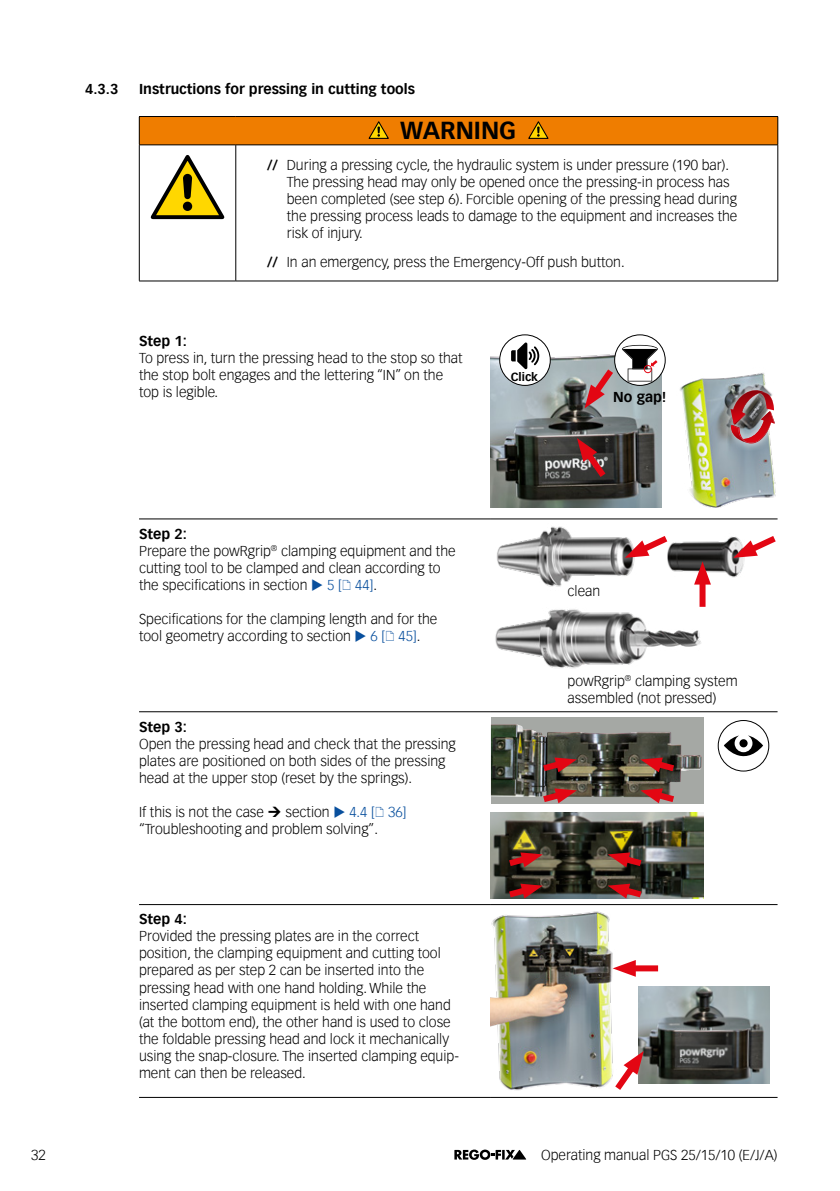
<style>
.page{position:relative;width:840px;height:1191px;background:#fff}
.page>*{position:absolute;margin:0;border:0;box-sizing:border-box;transform-origin:0 0}
.Headline_Einleitung{font:700 24px "Vectora Com";color:#000}
.Tabellentext{font:300 14px/17px "Vectora Com";color:#000}
.Tabellentext-2{font:700 14px "Vectora Com";color:#000}
.Text{font:700 14px "Vectora Com";color:#000}
.t1{font:700 11.6px "Vectora Com";color:#000}
.s1{font-weight:700}
.s2{color:#084f9d}
</style>
<div class="page">
<svg style="left:454px;top:1149px;width:72px;height:10px"></svg>
<div style="left:139px;top:116px;width:638px;height:29px;background:#ef7d00"></div>
<hr style="left:139px;top:116px;width:97px;height:1px;background:#000">
<svg style="left:139px;top:117px;width:1px;height:27px"></svg>
<hr style="left:236px;top:116px;width:541px;height:1px;background:#000">
<svg style="left:777px;top:117px;width:1px;height:28px"></svg>
<hr style="left:139px;top:144px;width:97px;height:1px;background:#000">
<hr style="left:139px;top:145px;width:1px;height:136px;background:#000">
<hr style="left:236px;top:144px;width:541px;height:1px;background:#000">
<hr style="left:235px;top:145px;width:1px;height:136px;background:#000">
<hr style="left:777px;top:145px;width:1px;height:136px;background:#000">
<hr style="left:139px;top:281px;width:97px;height:1px;background:#000">
<hr style="left:236px;top:281px;width:541px;height:1px;background:#000">
<svg style="left:368px;top:121px;width:20px;height:18px"></svg>
<svg style="left:528px;top:121px;width:20px;height:18px"></svg>
<svg style="left:150px;top:155px;width:74px;height:64px"></svg>
<hr style="left:139px;top:518px;width:351px;height:1px;background:#000">
<hr style="left:490px;top:518px;width:287px;height:1px;background:#000">
<hr style="left:139px;top:711px;width:351px;height:1px;background:#000">
<hr style="left:490px;top:711px;width:287px;height:1px;background:#000">
<hr style="left:139px;top:904px;width:351px;height:1px;background:#000">
<hr style="left:490px;top:904px;width:287px;height:1px;background:#000">
<hr style="left:139px;top:1097px;width:351px;height:1px;background:#000">
<hr style="left:490px;top:1097px;width:287px;height:1px;background:#000">
<img style="left:660px;top:359px;width:116px;height:148px">
<svg style="left:721px;top:382px;width:55px;height:70px"></svg>
<svg style="left:730px;top:390px;width:44px;height:53px;background:#9f5c61"></svg>
<img style="left:490px;top:334px;width:170px;height:173px">
<svg style="left:576px;top:438px;width:35px;height:45px;background:#623435"></svg>
<div style="left:499px;top:335px;width:51px;height:50px;background:#fff;border-radius:50%"></div>
<svg style="left:511px;top:342px;width:28px;height:27px"></svg>
<div style="left:499px;top:334px;width:51px;height:52px;border:1px solid #000;border-radius:50%"></div>
<div style="left:614px;top:335px;width:50px;height:50px;background:#fff;border-radius:50%"></div>
<svg style="left:584px;top:345px;width:75px;height:63px"></svg>
<div style="left:614px;top:334px;width:51px;height:52px;border:1px solid #000;border-radius:50%"></div>
<img style="left:496px;top:526px;width:139px;height:61px">
<svg style="left:624px;top:530px;width:43px;height:29px"></svg>
<img style="left:667px;top:536px;width:77px;height:49px">
<svg style="left:732px;top:536px;width:44px;height:23px"></svg>
<div style="left:699px;top:576px;width:6px;height:31px;background:#e30613"></div>
<svg style="left:693px;top:561px;width:17px;height:23px"></svg>
<img style="left:495px;top:609px;width:206px;height:59px">
<div style="left:490px;top:717px;width:213px;height:87px;background:#a5a8a4"></div>
<img style="left:490px;top:724px;width:211px;height:73px">
<img style="left:490px;top:812px;width:213px;height:87px">
<svg style="left:723px;top:735px;width:39px;height:34px"></svg>
<div style="left:717px;top:720px;width:51px;height:51px;border:1px solid #000;border-radius:50%"></div>
<svg style="left:640px;top:755px;width:40px;height:20px"></svg>
<svg style="left:536px;top:755px;width:40px;height:20px"></svg>
<svg style="left:640px;top:786px;width:40px;height:18px"></svg>
<svg style="left:536px;top:786px;width:40px;height:18px"></svg>
<svg style="left:607px;top:882px;width:40px;height:17px"></svg>
<svg style="left:502px;top:882px;width:40px;height:17px"></svg>
<svg style="left:607px;top:850px;width:40px;height:20px"></svg>
<svg style="left:502px;top:850px;width:40px;height:20px"></svg>
<img style="left:490px;top:911px;width:241px;height:180px">
<div style="left:627px;top:965px;width:30px;height:6px;background:#e30613"></div>
<svg style="left:612px;top:960px;width:23px;height:16px"></svg>
<img style="left:638px;top:986px;width:130px;height:97px">
<svg style="left:609px;top:1051px;width:34px;height:40px"></svg>
<p class="Tabellentext-2" style="left:85px;top:80px;width:35px">4.3.3</p>
<p class="Tabellentext-2" style="left:139px;top:80px;width:277px">Instructions for pressing in cutting tools</p>
<p class="Headline_Einleitung" style="left:400px;top:116px;width:117px">WARNING</p>
<p class="Tabellentext" style="left:287px;top:157px;width:452px;text-indent:-20px"><span class="s1">//</span> During a pressing cycle, the hydraulic system is under pressure (190 bar).<br>The pressing head may only be opened once the pressing-in process has been completed (see step 6). Forcible opening of the pressing head during the pressing process leads to damage to the equipment and increases the risk of injury.</p>
<p class="Tabellentext" style="left:267px;top:253px;width:359px"><span class="s1">//</span> In an emergency, press the Emergency-Off push button.</p>
<p class="Tabellentext-2" style="left:139px;top:332px;width:49px">Step 1:</p>
<p class="Tabellentext" style="left:139px;top:349px;width:325px">To press in, turn the pressing head to the stop so that the stop bolt engages and the lettering “IN” on the top is legible.</p>
<p class="t1" style="left:510px;top:369px;width:29px">Click</p>
<p class="Text" style="left:613px;top:389px;width:55px">No gap!</p>
<p class="Tabellentext-2" style="left:139px;top:525px;width:49px">Step 2:</p>
<p class="Tabellentext" style="left:139px;top:542px;width:318px">Prepare the powRgrip<sup>®</sup> clamping equipment and the cutting tool to be clamped and clean according to the specifications in section <span class="s2">◆ 5 [ 44]</span>.</p>
<p class="Tabellentext" style="left:139px;top:610px;width:300px">Specifications for the clamping length and for the tool geometry according to section <span class="s2">◆ 6 [ 45]</span>.</p>
<p class="Tabellentext-2" style="left:139px;top:718px;width:49px">Step 3:</p>
<p class="Tabellentext" style="left:139px;top:735px;width:318px">Open the pressing head and check that the pressing plates are positioned on both sides of the pressing head at the upper stop (reset by the springs).</p>
<p class="Tabellentext" style="left:139px;top:803px;width:126px">If this is not the case</p>
<p class="Tabellentext" style="left:139px;top:803px;width:269px;text-indent:146px">section <span class="s2">◆ 4.4 [ 36] </span>-“Troubleshooting and problem solving”.</p>
<p class="Tabellentext-2" style="left:139px;top:911px;width:49px">Step 4:</p>
<p class="Tabellentext" style="left:139px;top:928px;width:321px">Provided the pressing plates are in the correct position, the clamping equipment and cutting tool prepared as per step 2 can be inserted into the pressing head with one hand holding. While the -inserted clamping equipment is held with one hand (at the bottom end), the other hand is used to close the foldable pressing head and lock it mechanically using the snap-closure. The inserted clamping equip&shy;ment can then be released.</p>
<p class="Tabellentext" style="left:567px;top:583px;width:34px">clean</p>
<p class="Tabellentext" style="left:567px;top:672px;width:171px">powRgrip<sup>®</sup> clamping system assembled (not pressed)</p>
<p class="Tabellentext" style="left:31px;top:1146px;width:16px">32</p>
<p class="Tabellentext" style="left:541px;top:1146px;width:238px">Operating manual PGS 25/15/10 (E/J/A)</p>
</div>
